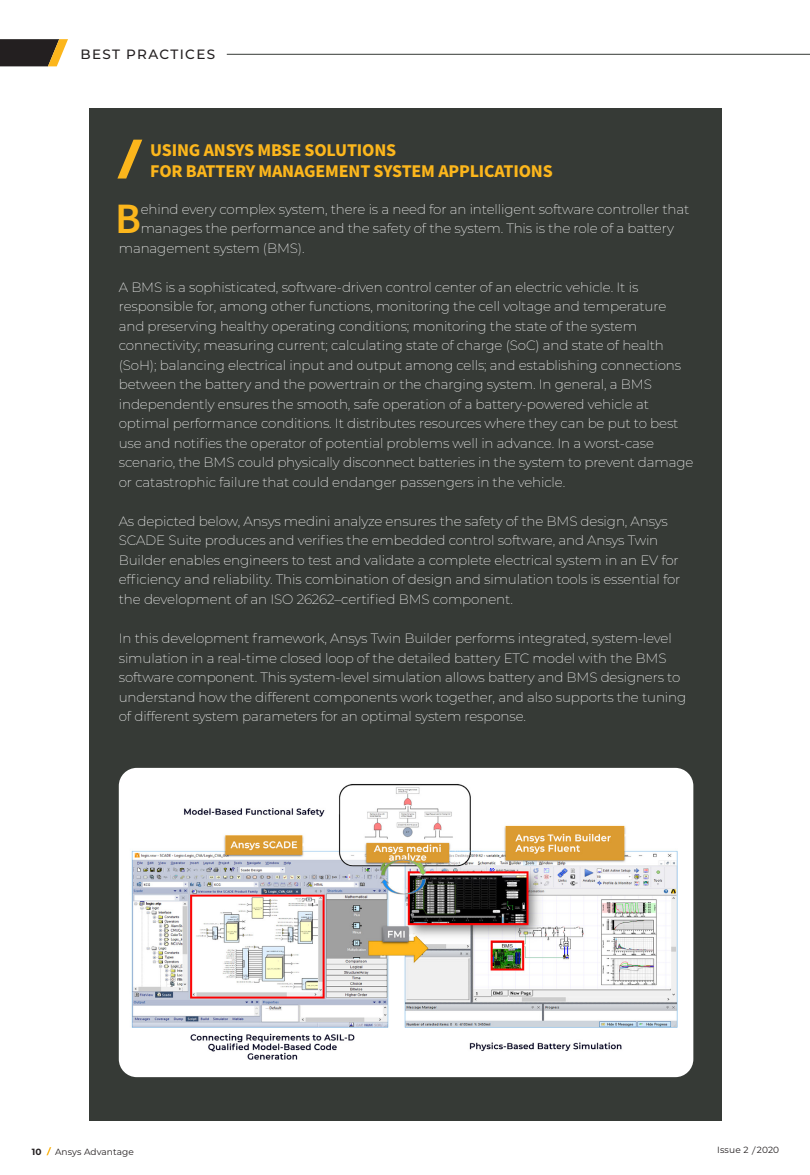
<style>
.page{position:relative;width:810px;height:1175px;background:#fff}
.page>*{position:absolute;margin:0;border:0;box-sizing:border-box;transform-origin:0 0}
.t1{font:600 43.35px "Source Sans Pro";color:#fcb61c}
.t2{font:700 18px/21px "Source Sans Pro";letter-spacing:-.01em;color:#fcb61c}
.t3{font:200 13.5px/19.5px "Montserrat";letter-spacing:-.01em;color:#fff}
.t4{font:500 13.5px "Montserrat";letter-spacing:.1em;color:#231f20}
.t5{font:9px "Montserrat";letter-spacing:.01em;color:#231f20}
.t6{font:700 9px "Montserrat";color:#231f20}
.s1{font-style:italic}
</style>
<div class="page">
<svg style="left:46px;top:1147px;width:6px;height:9px"></svg>
<hr style="left:227px;top:54px;width:583px;height:1px;background:#363a36">
<div style="left:89px;top:108px;width:632px;height:1012px;background:#363a36"></div>
<svg style="left:117px;top:140px;width:25px;height:38px"></svg>
<div style="left:119px;top:768px;width:574px;height:309px;background:#fff;border-radius:18px"></div>
<img style="left:131px;top:784px;width:547px;height:276px">
<svg style="left:0;top:39px;width:68px;height:27px;background:#524633"></svg>
<p class="t4" style="left:80px;top:44px;width:136px">BEST PRACTICES</p>
<h2 class="t2" style="left:150px;top:140px;width:404px">USING ANSYS MBSE SOLUTIONS<br>FOR BATTERY MANAGEMENT SYSTEM APPLICATIONS</h2>
<h1 class="t1" style="left:115px;top:190px;width:27px">B</h1>
<p class="t3" style="left:141px;top:199px;width:550px">ehind every complex system, there is a need for an intelligent software controller that</p>
<p class="t3" style="left:141px;top:218px;width:535px">manages the performance and the safety of the system. This is the role of a battery</p>
<p class="t3" style="left:119px;top:238px;width:187px">management system (BMS).</p>
<p class="t3" style="left:119px;top:277px;width:576px">A BMS is a sophisticated, software-driven control center of an electric vehicle. It is responsible for, among other functions, monitoring the cell voltage and temperature and preserving healthy operating conditions; monitoring the state of the system connectivity; measuring current; calculating state of charge (SoC) and state of health (SoH); balancing electrical input and output among cells; and establishing connections between the battery and the powertrain or the charging system. In general, a BMS independently ensures the smooth, safe operation of a battery-powered vehicle at optimal performance conditions. It distributes resources where they can be put to best use and notifies the operator of potential problems well in advance. In a worst-case scenario, the BMS could physically disconnect batteries in the system to prevent damage or catastrophic failure that could endanger passengers in the vehicle.</p>
<p class="t3" style="left:119px;top:511px;width:563px">As depicted below, Ansys medini analyze ensures the safety of the BMS design, Ansys SCADE Suite produces and verifies the embedded control software, and Ansys Twin Builder enables engineers to test and validate a complete electrical system in an EV for efficiency and reliability. This combination of design and simulation tools is essential for the development of an ISO 26262–certified BMS component.</p>
<p class="t3" style="left:119px;top:628px;width:569px">In this development framework, Ansys Twin Builder performs integrated, system-level simulation in a real-time closed loop of the detailed battery ETC model with the BMS software component. This system-level simulation allows battery and BMS designers to understand how the different components work together, and also supports the tuning of different system parameters for an optimal system response.</p>
<p class="t6" style="left:32px;top:1145px;width:11px">10</p>
<p class="t5" style="left:55px;top:1145px;width:80px">Ansys Advantage</p>
<p class="t5" style="left:717px;top:1144px;width:64px">Issue 2 <span class="s1">|</span>2020</p>
</div>
